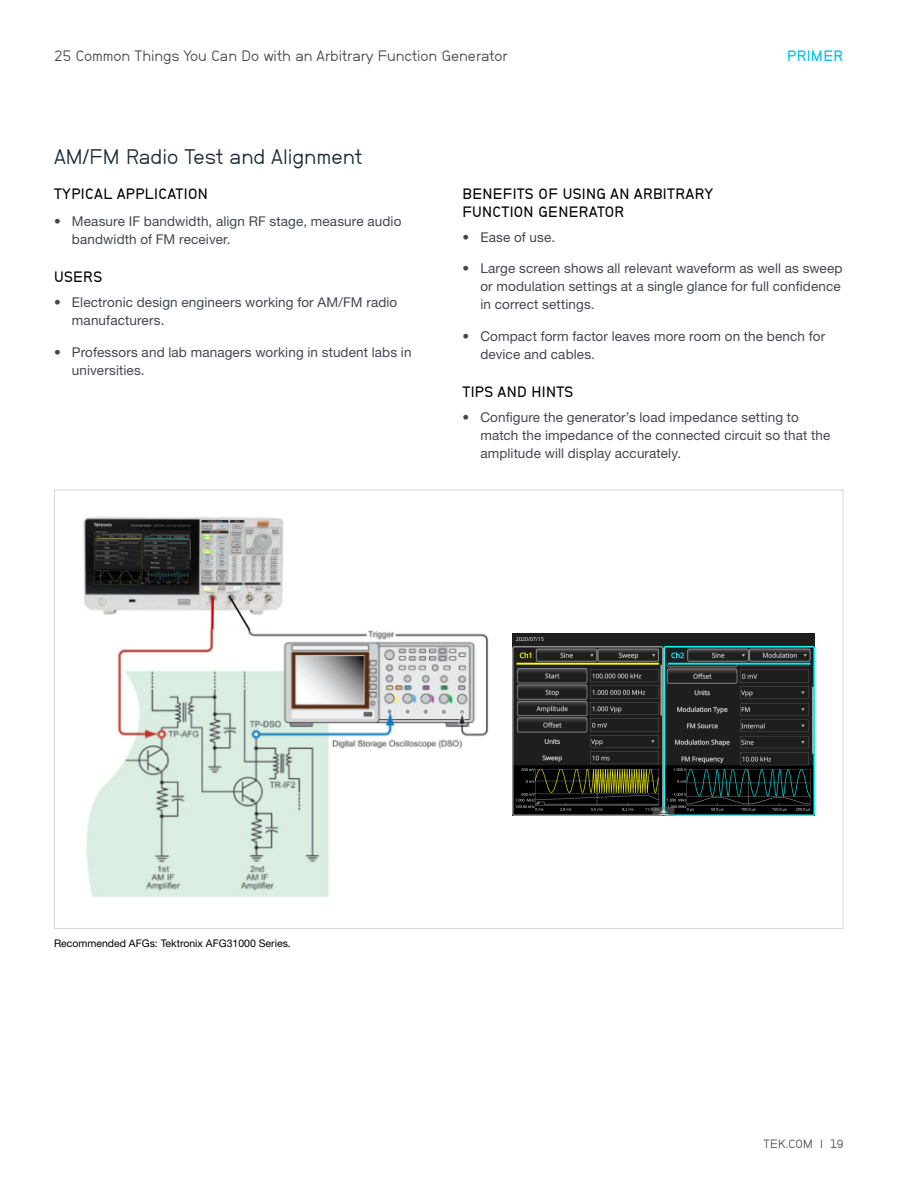
<style>
.page{position:relative;width:918px;height:1188px;background:#fff}
.page>*{position:absolute;margin:0;border:0;box-sizing:border-box;transform-origin:0 0}
.t1{font:21px "Neubau Grotesk Nor";color:#1b2a35}
.t2{font:15px/18px "Neubau Grotesk Hal";letter-spacing:.02em;color:#000}
.t3{font:15px "Neubau Grotesk Nor";color:#43474f}
.t4{font:15px "Neubau Grotesk Hal";letter-spacing:.02em;color:#00bfdf}
.t5{font:13.5px/18px "Helvetica Neue LT Std";letter-spacing:.01em;color:#43474f}
.t6{font:12px "Neubau Grotesk Nor";letter-spacing:.015em;color:#43474f}
.t7{font:10.5px "Helvetica Neue LT Std";color:#000}
</style>
<div class="page">
<img style="left:83px;top:517px;width:406px;height:381px">
<img style="left:512px;top:634px;width:303px;height:181px">
<p class="t3" style="left:54px;top:47px;width:455px">25 Common Things You Can Do with an Arbitrary Function Generator</p>
<p class="t4" style="left:787px;top:46px;width:58px">PRIMER</p>
<h1 class="t1" style="left:54px;top:144px;width:310px">AM/FM Radio Test and Alignment</h1>
<p class="t2" style="left:54px;top:184px;width:155px">TYPICAL APPLICATION</p>
<p class="t5" style="left:72px;top:212px;width:331px;text-indent:-18px">• Measure IF bandwidth, align RF stage, measure audio bandwidth of FM receiver.</p>
<p class="t2" style="left:54px;top:268px;width:50px">USERS</p>
<p class="t5" style="left:72px;top:293px;width:327px;text-indent:-18px">• Electronic design engineers working for AM/FM radio manufacturers.</p>
<p class="t5" style="left:72px;top:343px;width:341px;text-indent:-18px">• Professors and lab managers working in student labs in universities.</p>
<p class="t2" style="left:462px;top:184px;width:252px">BENEFITS OF USING AN ARBITRARY<br>FUNCTION GENERATOR</p>
<p class="t5" style="left:462px;top:228px;width:94px">• Ease of use.</p>
<p class="t5" style="left:480px;top:259px;width:364px;text-indent:-18px">• Large screen shows all relevant waveform as well as sweep or modulation settings at a single glance for full confidence in correct settings.</p>
<p class="t5" style="left:480px;top:327px;width:346px;text-indent:-18px">• Compact form factor leaves more room on the bench for device and cables.</p>
<p class="t2" style="left:462px;top:382px;width:112px">TIPS AND HINTS</p>
<p class="t5" style="left:480px;top:408px;width:351px;text-indent:-18px">• Configure the generator’s load impedance setting to match the impedance of the connected circuit so that the amplitude will display accurately.</p>
<p class="t7" style="left:54px;top:937px;width:238px">Recommended AFGs: Tektronix AFG31000 Series.</p>
<p class="t6" style="left:764px;top:1137px;width:82px">TEK.COM | 19</p>
</div>
